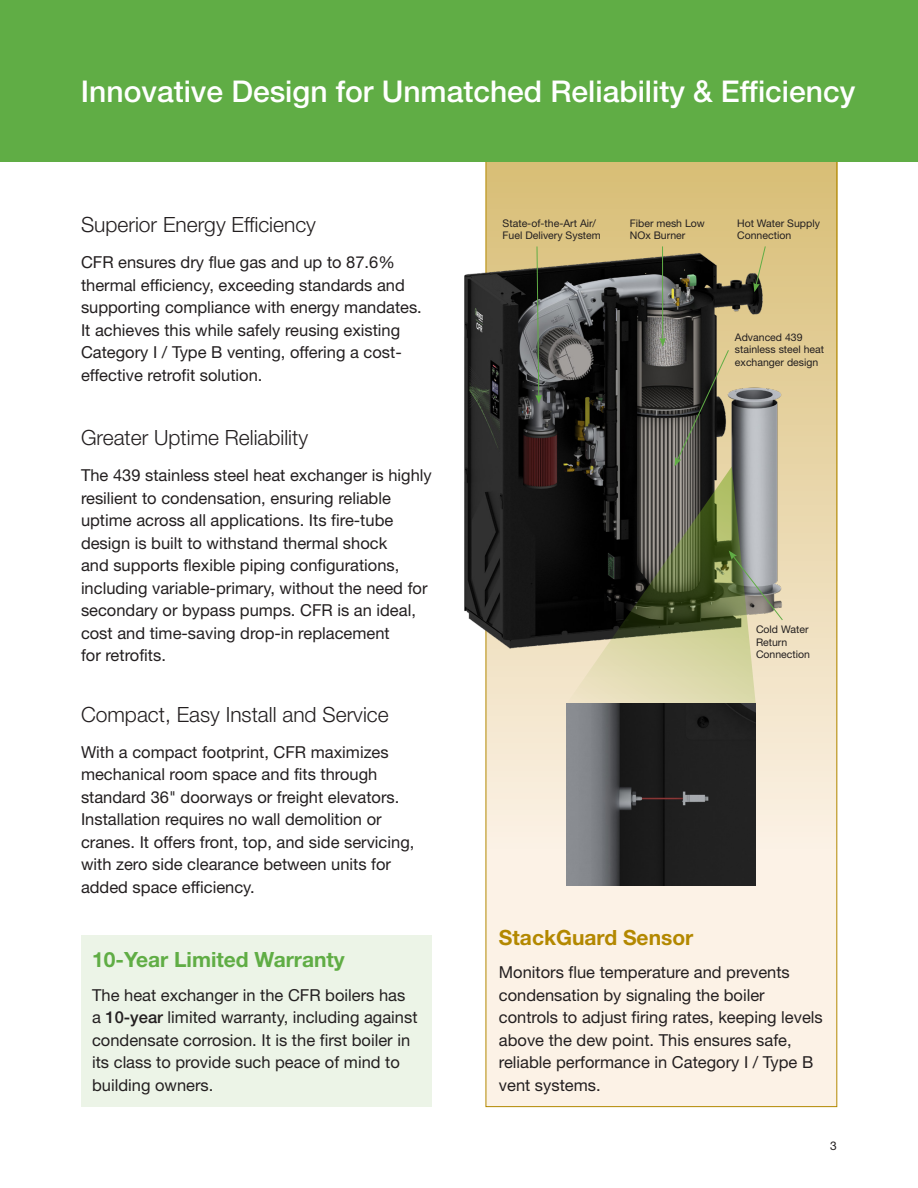
<style>
.page{position:relative;width:918px;height:1188px;background:#fff}
.page>*{position:absolute;margin:0;border:0;box-sizing:border-box;transform-origin:0 0}
.bodycopy{font:500 30px "Helvetica Neue LT Std";color:#fff}
.t1{font:300 21px "Helvetica Neue LT Std";color:#231f20}
.bodycopy-2{font:700 21px "Helvetica Neue LT Std";color:#60ad45}
.bodycopy-3{font:700 21px "Helvetica Neue LT Std";color:#b38800}
.bodycopy-4{font:16.5px/22.5px "Helvetica Neue LT Std";color:#231f20}
.bodycopy-5{font:12px "Helvetica Neue LT Std";color:#231f20}
.bodycopy-6{font:10.5px/12.6px "Helvetica Neue LT Std";color:#231f20}
.s1{font-weight:500}
</style>
<div class="page">
<div style="left:486px;top:133px;width:351px;height:974px;background:#fcf2e6;border:1px solid #b38800"></div>
<div style="left:486px;top:140px;width:351px;height:760px;background:linear-gradient(to bottom,#d7bd73,#fdf4eb)"></div>
<div style="left:81px;top:936px;width:351px;height:171px;background:#ecf4e7"></div>
<div style="left:0;top:0;width:918px;height:162px;background:#60ad45"></div>
<img style="left:464px;top:236px;width:331px;height:417px">
<svg style="left:535px;top:246px;width:7px;height:158px"></svg>
<hr style="left:662px;top:246px;width:1px;height:94px;background:#60ad45">
<svg style="left:659px;top:338px;width:7px;height:9px"></svg>
<svg style="left:674px;top:350px;width:55px;height:116px;background:#555245"></svg>
<svg style="left:753px;top:246px;width:13px;height:46px"></svg>
<svg style="left:567px;top:467px;width:189px;height:236px;background:#6e7056"></svg>
<img style="left:567px;top:703px;width:189px;height:182px">
<svg style="left:729px;top:550px;width:54px;height:71px;background:#989c88"></svg>
<p class="bodycopy" style="left:81px;top:73px;width:776px">Innovative Design for Unmatched Reliability &amp; Efficiency</p>
<p class="t1" style="left:81px;top:212px;width:236px">Superior Energy Efficiency</p>
<p class="bodycopy-4" style="left:81px;top:251px;width:342px">CFR ensures dry flue gas and up to 87.6% thermal efficiency, exceeding standards and supporting compliance with energy mandates.<br>It achieves this while safely reusing existing Category I / Type B venting, offering a cost&shy;effective retrofit solution.</p>
<p class="t1" style="left:81px;top:425px;width:229px">Greater Uptime Reliability</p>
<p class="bodycopy-4" style="left:81px;top:464px;width:352px">The 439 stainless steel heat exchanger is highly resilient to condensation, ensuring reliable uptime across all applications. Its fire-tube design is built to withstand thermal shock<br>and supports flexible piping configurations, including variable-primary, without the need for secondary or bypass pumps. CFR is an ideal, cost and time-saving drop-in replacement<br>for retrofits.</p>
<p class="t1" style="left:81px;top:701px;width:309px">Compact, Easy Install and Service</p>
<p class="bodycopy-4" style="left:81px;top:740px;width:335px">With a compact footprint, CFR maximizes mechanical room space and fits through standard 36" doorways or freight elevators.<br>Installation requires no wall demolition or cranes. It offers front, top, and side servicing, with zero side clearance between units for added space efficiency.</p>
<p class="bodycopy-2" style="left:92px;top:947px;width:254px">10-Year Limited Warranty</p>
<p class="bodycopy-4" style="left:92px;top:983px;width:327px">The heat exchanger in the CFR boilers has a <span class="s1">10-year</span> limited warranty, including against condensate corrosion. It is the first boiler in its class to provide such peace of mind to building owners.</p>
<p class="bodycopy-6" style="left:503px;top:216px;width:100px">State-of-the-Art Air/<br>Fuel Delivery System</p>
<p class="bodycopy-6" style="left:630px;top:216px;width:77px">Fiber mesh Low<br>NOx Burner</p>
<p class="bodycopy-6" style="left:737px;top:216px;width:84px">Hot Water Supply<br>Connection</p>
<p class="bodycopy-6" style="left:735px;top:331px;width:91px">Advanced 439 stainless steel heat exchanger design</p>
<p class="bodycopy-6" style="left:756px;top:623px;width:56px">Cold Water<br>Return<br>Connection</p>
<p class="bodycopy-3" style="left:499px;top:924px;width:196px">StackGuard Sensor</p>
<p class="bodycopy-4" style="left:499px;top:961px;width:325px">Monitors flue temperature and prevents condensation by signaling the boiler controls to adjust firing rates, keeping levels above the dew point. This ensures safe, reliable performance in Category I / Type B vent systems.</p>
<p class="bodycopy-5" style="left:830px;top:1139px;width:8px">3</p>
</div>
